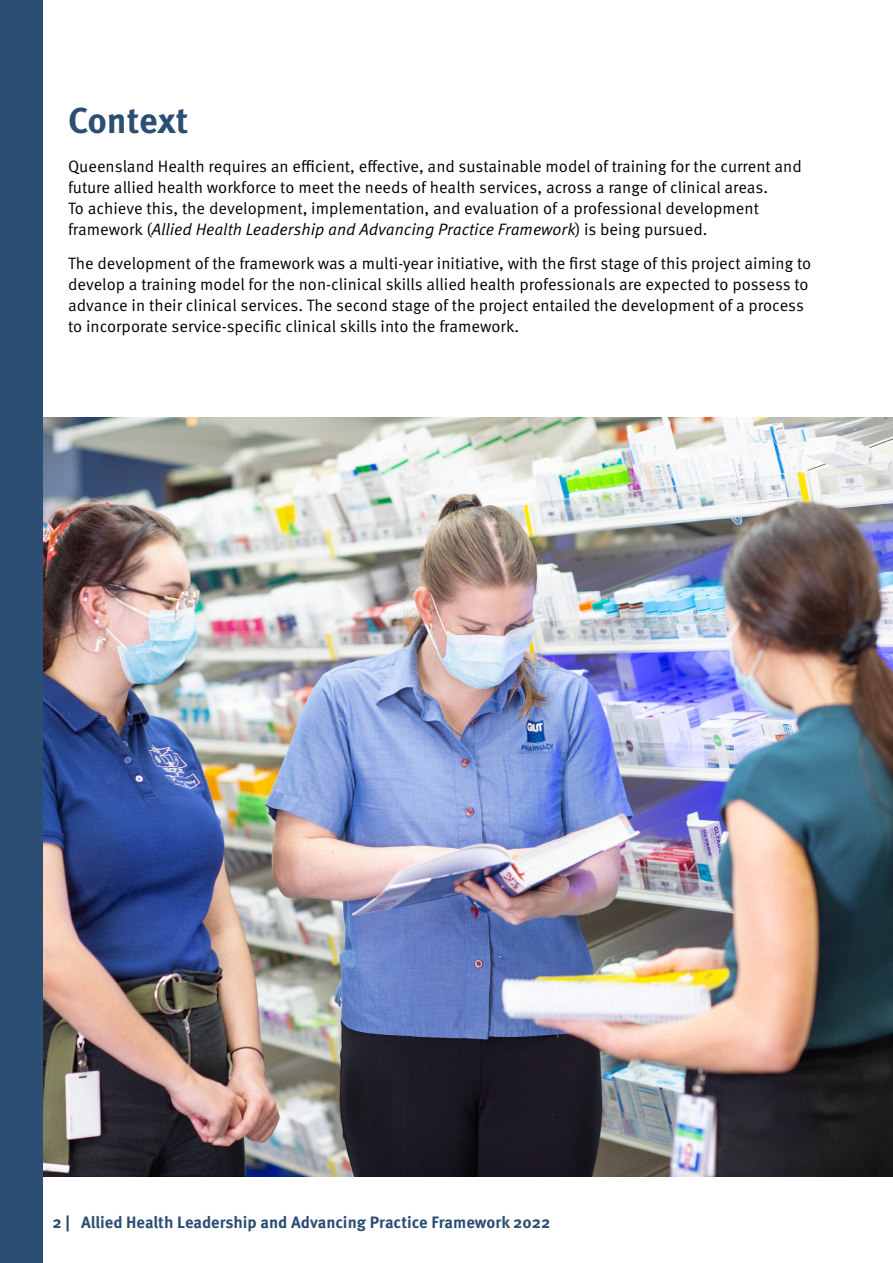
<style>
.page{position:relative;width:893px;height:1263px;background:#fff}
.page>*{position:absolute;margin:0;border:0;box-sizing:border-box;transform-origin:0 0}
.t1{font:700 36px "Meta Pro";color:#2d4e73}
.t2{font:16.5px/21px "Meta Pro Norm";color:#000}
.t3{font:16.5px "Meta Pro Norm Ita";color:#000}
.t4{font:700 16.5px "Meta Pro";color:#2d4e73}
.s1{font-family:"Meta Pro Norm"}
</style>
<div class="page">
<div style="left:0;top:0;width:43px;height:1263px;background:#2d4e73"></div>
<img style="left:43px;top:417px;width:850px;height:759px">
<h1 class="t1" style="left:68px;top:93px;width:122px">Context</h1>
<p class="t2" style="left:68px;top:155px;width:735px">Queensland Health requires an efficient, effective, and sustainable model of training for the current and future allied health workforce to meet the needs of health services, across a range of clinical areas.<br>To achieve this, the development, implementation, and evaluation of a professional development</p>
<p class="t3" style="left:68px;top:217px;width:641px"><span class="s1">framework (</span>Allied Health Leadership and Advancing Practice Framework<span class="s1">) is being pursued.</span></p>
<p class="t2" style="left:68px;top:252px;width:745px">The development of the framework was a multi-year initiative, with the first stage of this project aiming to develop a training model for the non-clinical skills allied health professionals are expected to possess to advance in their clinical services. The second stage of the project entailed the development of a process to incorporate service-specific clinical skills into the framework.</p>
<p class="t4" style="left:52px;top:1209px;width:500px">2 | Allied Health Leadership and Advancing Practice Framework 2022</p>
</div>
